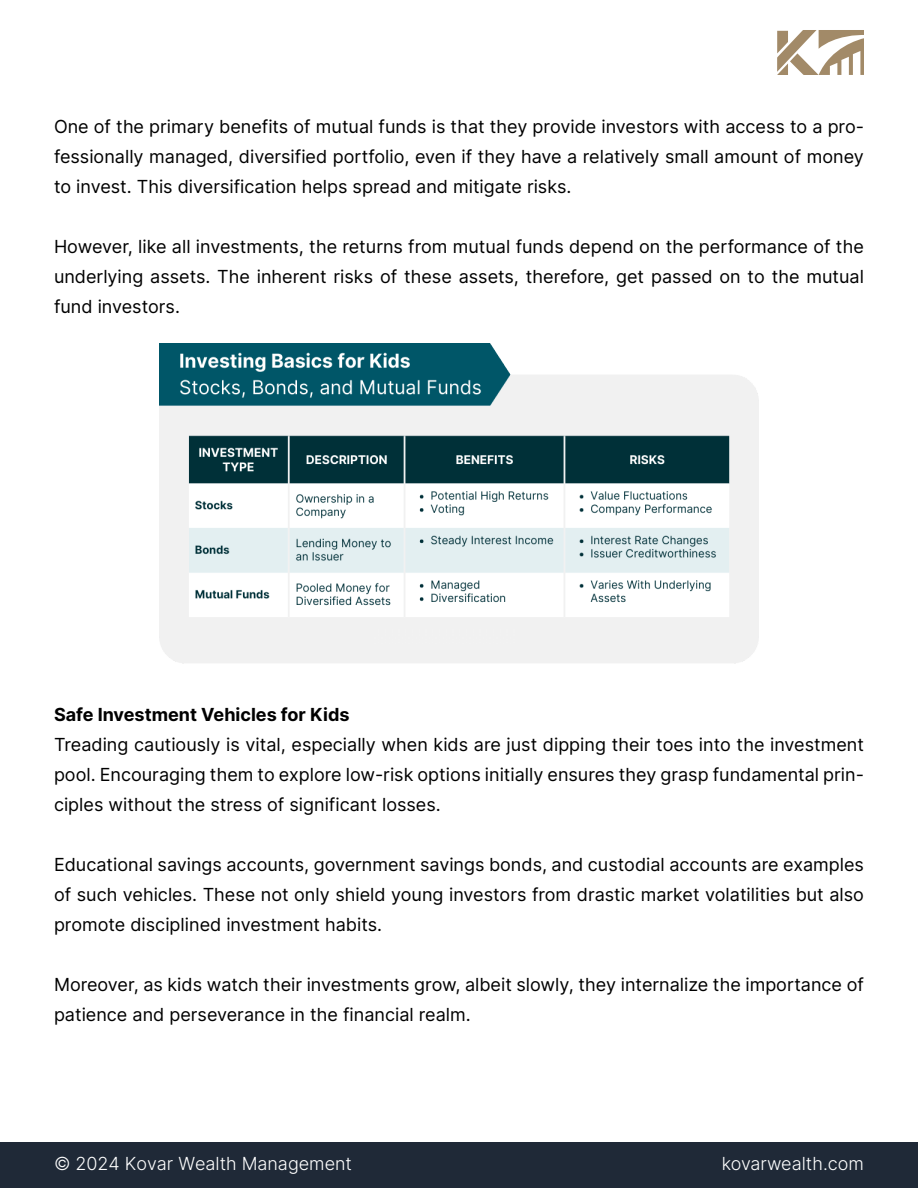
<style>
.page{position:relative;width:918px;height:1188px;background:#fff}
.page>*{position:absolute;margin:0;border:0;box-sizing:border-box;transform-origin:0 0}
.t1{font:18px/30px "Inter";color:#000;text-align:justify}
.t2{font:300 18px "Inter";color:#fff}
.t3{font:700 18px "Inter";color:#000}
</style>
<div class="page">
<div style="left:0;top:1143px;width:918px;height:45px;background:#1f2937"></div>
<svg style="left:777px;top:30px;width:87px;height:45px"></svg>
<img style="left:159px;top:344px;width:600px;height:319px">
<p class="t1" style="left:54px;top:111px;width:812px">One of the primary benefits of mutual funds is that they provide investors with access to a pro&shy;fessionally managed, diversified portfolio, even if they have a relatively small amount of money to invest. This diversification helps spread and mitigate risks.</p>
<p class="t1" style="left:54px;top:231px;width:811px">However, like all investments, the returns from mutual funds depend on the performance of the underlying assets. The inherent risks of these assets, therefore, get passed on to the mutual fund investors.</p>
<p class="t3" style="left:54px;top:702px;width:297px">Safe Investment Vehicles for Kids</p>
<p class="t1" style="left:54px;top:729px;width:812px">Treading cautiously is vital, especially when kids are just dipping their toes into the investment pool. Encouraging them to explore low-risk options initially ensures they grasp fundamental prin&shy;ciples without the stress of significant losses.</p>
<p class="t1" style="left:54px;top:849px;width:812px">Educational savings accounts, government savings bonds, and custodial accounts are examples of such vehicles. These not only shield young investors from drastic market volatilities but also promote disciplined investment habits.</p>
<p class="t1" style="left:54px;top:969px;width:811px">Moreover, as kids watch their investments grow, albeit slowly, they internalize the importance of patience and perseverance in the financial realm.</p>
<p class="t2" style="left:54px;top:1151px;width:300px">© 2024 Kovar Wealth Management</p>
<p class="t2" style="left:722px;top:1151px;width:144px">kovarwealth.com</p>
</div>
